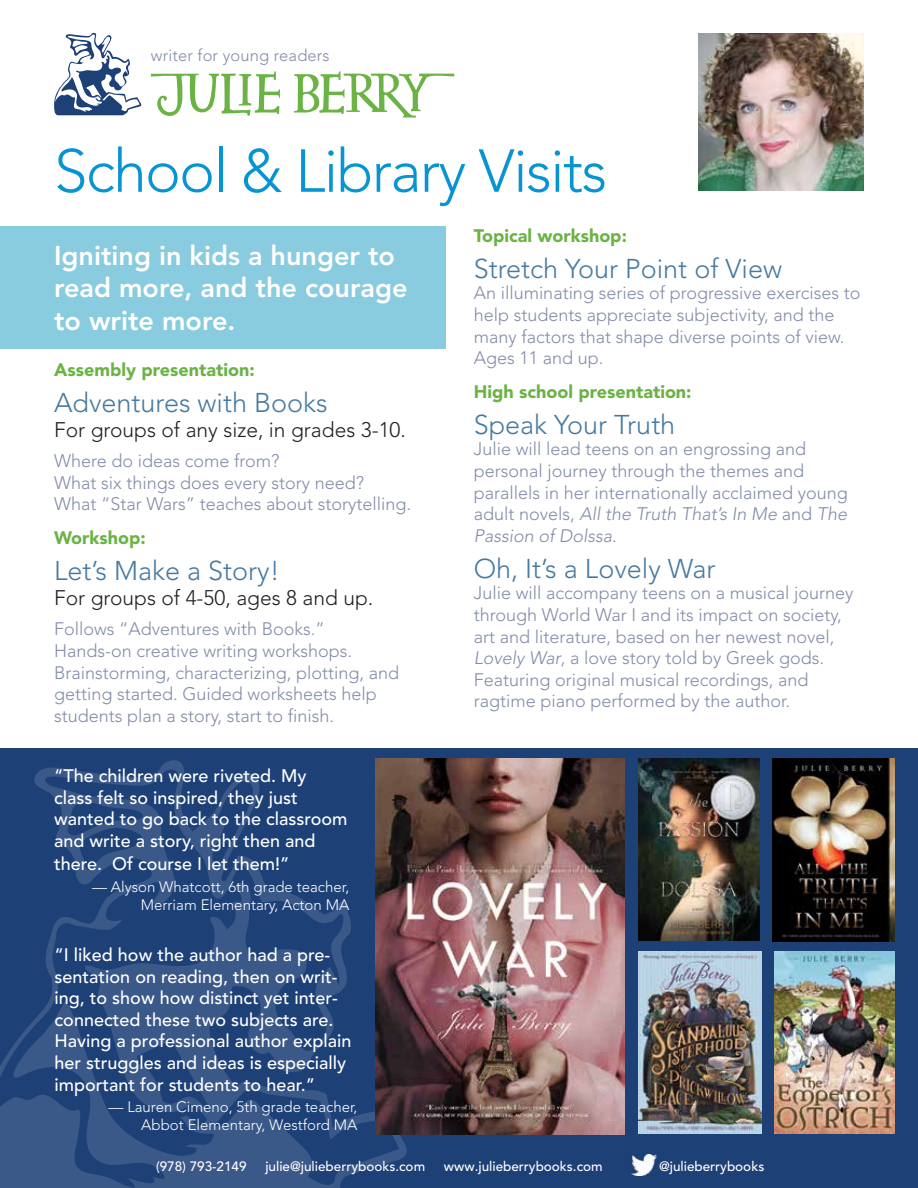
<style>
.page{position:relative;width:918px;height:1188px;background:#fff}
.page>*{position:absolute;margin:0;border:0;box-sizing:border-box;transform-origin:0 0}
.t1{font:300 60px "Avenir";letter-spacing:-.025em;color:#0794d2}
.t2{font:300 27px "Avenir";color:#477aa0}
.t3{font:800 27px/32.4px "Avenir";color:#fff}
.t4{font:300 21px "Avenir";color:#231f20}
.t5{font:300 18px/21.6px "Avenir";color:#838ca8}
.t6{font:500 18px/21.6px "Avenir";color:#fff}
.t7{font:900 18px "Avenir";color:#6bb345}
.t8{font:300 16.5px "Avenir";letter-spacing:.01em;color:#838ca8}
.t9{font:300 15px/18px "Avenir";color:#fff;text-align:right}
.t10{font:500 13.5px "Avenir";color:#fff}
.s1{font-style:italic}
</style>
<div class="page">
<div style="left:0;top:748px;width:918px;height:440px;background:#1d4077"></div>
<svg style="left:0;top:760px;width:407px;height:428px"></svg>
<div style="left:0;top:226px;width:446px;height:124px;background:#89cbdf"></div>
<svg style="left:151px;top:71px;width:129px;height:45px"></svg>
<svg style="left:294px;top:71px;width:160px;height:47px"></svg>
<svg style="left:54px;top:33px;width:88px;height:82px"></svg>
<img style="left:699px;top:33px;width:165px;height:157px">
<img style="left:774px;top:951px;width:121px;height:182px">
<img style="left:773px;top:758px;width:122px;height:183px">
<img style="left:638px;top:952px;width:124px;height:181px">
<img style="left:638px;top:758px;width:121px;height:182px">
<img style="left:631px;top:1154px;width:26px;height:21px">
<img style="left:375px;top:758px;width:249px;height:376px">
<p class="t8" style="left:151px;top:45px;width:180px">writer for young readers</p>
<h1 class="t1" style="left:54px;top:136px;width:555px">School &amp; Library Visits</h1>
<h2 class="t3" style="left:54px;top:239px;width:355px">Igniting in kids a hunger to read more, and the courage to write more.</h2>
<p class="t7" style="left:54px;top:359px;width:202px">Assembly presentation:</p>
<h2 class="t2" style="left:54px;top:387px;width:275px">Adventures with Books</h2>
<p class="t4" style="left:54px;top:417px;width:353px">For groups of any size, in grades 3-10.</p>
<p class="t5" style="left:54px;top:450px;width:359px">Where do ideas come from?<br>What six things does every story need?<br>What “Star Wars” teaches about storytelling.</p>
<p class="t7" style="left:54px;top:527px;width:93px">Workshop:</p>
<h2 class="t2" style="left:54px;top:555px;width:227px">Let’s Make a Story!</h2>
<p class="t4" style="left:54px;top:586px;width:321px">For groups of 4-50, ages 8 and up.</p>
<p class="t5" style="left:54px;top:618px;width:347px">Follows “Adventures with Books.” Hands-on creative writing workshops.<br>Brainstorming, characterizing, plotting, and getting started. Guided worksheets help students plan a story, start to finish.</p>
<p class="t7" style="left:474px;top:225px;width:155px">Topical workshop:</p>
<h2 class="t2" style="left:474px;top:253px;width:310px">Stretch Your Point of View</h2>
<p class="t5" style="left:474px;top:282px;width:388px">An illuminating series of progressive exercises to help students appreciate subjectivity, and the many factors that shape diverse points of view.<br>Ages 11 and up.</p>
<p class="t7" style="left:474px;top:381px;width:219px">High school presentation:</p>
<h2 class="t2" style="left:474px;top:409px;width:203px">Speak Your Truth</h2>
<p class="t5" style="left:474px;top:438px;width:376px">Julie will lead teens on an engrossing and personal journey through the themes and parallels in her internationally acclaimed young adult novels, <span class="s1">All the Truth That’s In Me</span> and <span class="s1">The Passion of Dolssa</span>.</p>
<h2 class="t2" style="left:474px;top:553px;width:243px">Oh, It’s a Lovely War</h2>
<p class="t5" style="left:474px;top:582px;width:381px">Julie will accompany teens on a musical journey through World War I and its impact on society, art and literature, based on her newest novel, <span class="s1">Lovely War</span>, a love story told by Greek gods.<br>Featuring original musical recordings, and ragtime piano performed by the author.</p>
<p class="t6" style="left:54px;top:766px;width:295px">“The children were riveted. My class felt so inspired, they just wanted to go back to the classroom and write a story, right then and</p>
<p class="t6" style="left:54px;top:854px;width:237px">there. Of course I let them!”</p>
<p class="t9" style="left:92px;top:878px;width:259px">— Alyson Whatcott, 6th grade teacher,<br>Merriam Elementary, Acton MA</p>
<p class="t6" style="left:55px;top:944px;width:298px">“I liked how the author had a pre&shy;sentation on reading, then on writ&shy;ing, to show how distinct yet inter&shy;connected these two subjects are.<br>Having a professional author explain her struggles and ideas is especially important for students to hear.”</p>
<p class="t9" style="left:108px;top:1098px;width:251px">— Lauren Cimeno, 5th grade teacher,<br>Abbot Elementary, Westford MA</p>
<p class="t10" style="left:156px;top:1158px;width:92px">(978) 793-2149</p>
<p class="t10" style="left:265px;top:1158px;width:161px">julie@julieberrybooks.com</p>
<p class="t10" style="left:444px;top:1158px;width:160px">www.julieberrybooks.com</p>
<p class="t10" style="left:659px;top:1158px;width:107px">@julieberrybooks</p>
</div>
